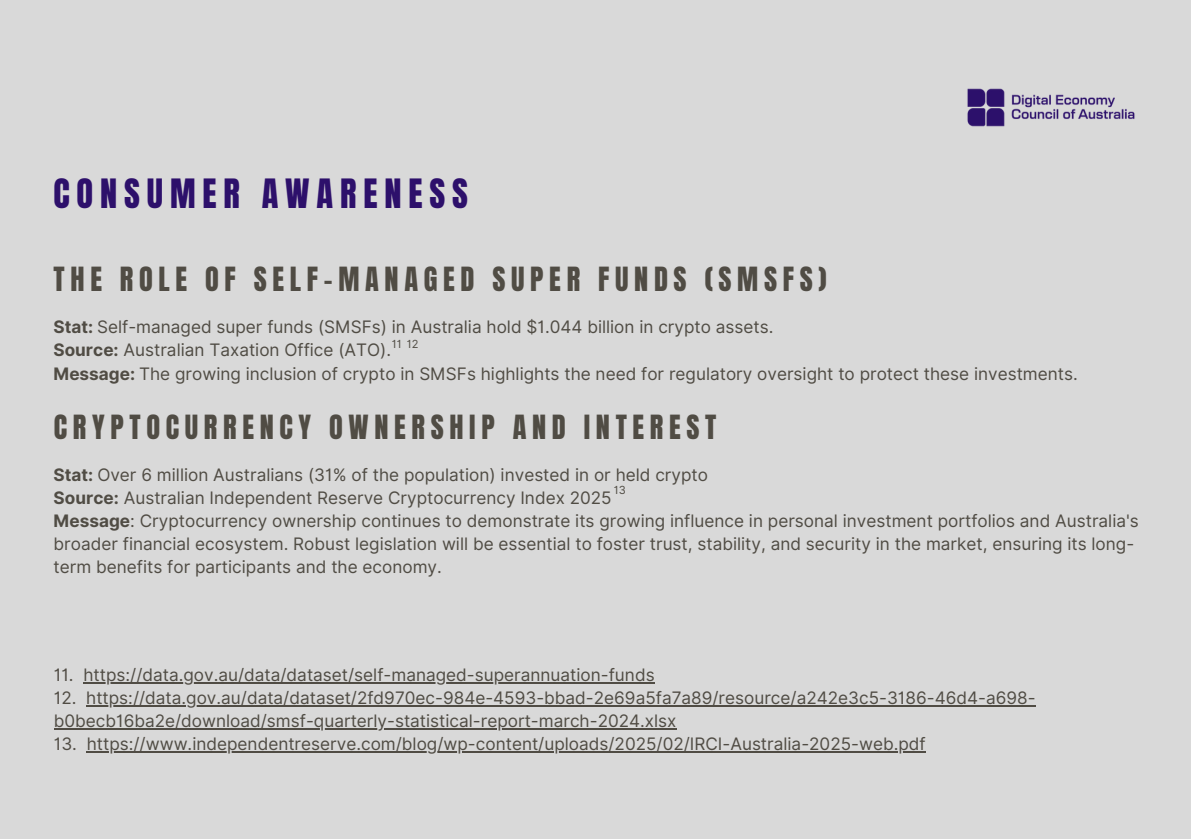
<style>
.page{position:relative;width:1191px;height:839px;background:#fff}
.page>*{position:absolute;margin:0;border:0;box-sizing:border-box;transform-origin:0 0}
.t1{font:34.4px "Anton";letter-spacing:.2em;color:#2d106b}
.t2{font:28.4px "Anton";letter-spacing:.2em;color:#504c44}
.t3{font:17.2px/22.8px "Inter";color:#504c44}
.t4{font:11.2px "Inter";color:#504c44}
.s1{font-weight:700}
</style>
<div class="page">
<div style="left:0;top:0;width:1191px;height:838px;background:#d9d9d9"></div>
<img style="left:967px;top:88px;width:168px;height:39px">
<hr style="left:83px;top:682px;width:572px;height:2px;background:#504c44">
<hr style="left:86px;top:705px;width:950px;height:2px;background:#504c44">
<hr style="left:54px;top:728px;width:623px;height:1px;background:#504c44">
<hr style="left:87px;top:751px;width:839px;height:1px;background:#504c44">
<h1 class="t1" style="left:54px;top:168px;width:416px">CONSUMER AWARENESS</h1>
<p class="t2" style="left:54px;top:258px;width:775px">THE ROLE OF SELF-MANAGED SUPER FUNDS (SMSFS)</p>
<p class="t3" style="left:54px;top:315px;width:721px"><span class="s1">Stat:</span> Self-managed super funds (SMSFs) in Australia hold $1.044 billion in crypto assets.</p>
<h2 class="t3" style="left:54px;top:339px;width:339px"><span class="s1">Source:</span> Australian Taxation Office (ATO).</h2>
<p class="t3" style="left:54px;top:362px;width:1026px"><span class="s1">Message:</span> The growing inclusion of crypto in SMSFs highlights the need for regulatory oversight to protect these investments.</p>
<p class="t2" style="left:54px;top:407px;width:664px">CRYPTOCURRENCY OWNERSHIP AND INTEREST</p>
<p class="t3" style="left:54px;top:463px;width:656px"><span class="s1">Stat:</span> Over 6 million Australians (31% of the population) invested in or held crypto</p>
<p class="t3" style="left:54px;top:486px;width:560px"><span class="s1">Source:</span> Australian Independent Reserve Cryptocurrency Index 2025</p>
<p class="t3" style="left:54px;top:509px;width:1087px"><span class="s1">Message</span>: Cryptocurrency ownership continues to demonstrate its growing influence in personal investment portfolios and Australia's broader financial ecosystem. Robust legislation will be essential to foster trust, stability, and security in the market, ensuring its long&shy;term benefits for participants and the economy.</p>
<p class="t4" style="left:392px;top:337px;width:28px">11 12</p>
<p class="t4" style="left:614px;top:483px;width:14px">13</p>
<h2 class="t3" style="left:54px;top:663px;width:21px">11.</h2>
<p class="t3" style="left:83px;top:663px;width:573px">https://data.gov.au/data/dataset/self-managed-superannuation-funds</p>
<p class="t3" style="left:54px;top:686px;width:24px">12.</p>
<p class="t3" style="left:86px;top:686px;width:951px">https://data.gov.au/data/dataset/2fd970ec-984e-4593-bbad-2e69a5fa7a89/resource/a242e3c5-3186-46d4-a698-</p>
<p class="t3" style="left:54px;top:709px;width:624px">b0becb16ba2e/download/smsf-quarterly-statistical-report-march-2024.xlsx<br>13.</p>
<p class="t3" style="left:87px;top:732px;width:841px">https://www.independentreserve.com/blog/wp-content/uploads/2025/02/IRCI-Australia-2025-web.pdf</p>
</div>
